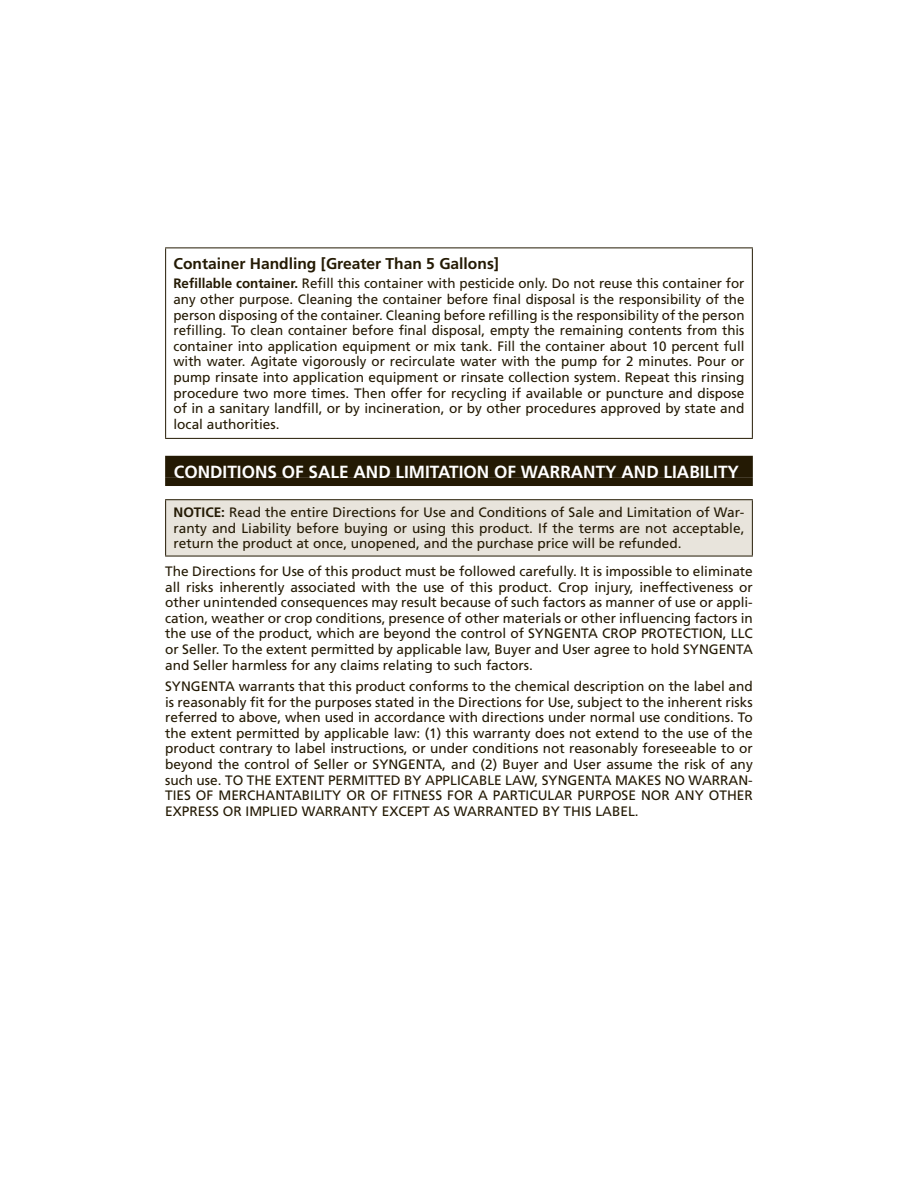
<style>
.page{position:relative;width:918px;height:1188px;background:#fff}
.page>*{position:absolute;margin:0;border:0;box-sizing:border-box;transform-origin:0 0}
.t1{font:700 17.55px "Frutiger LT Std";color:#fff}
.t2{font:700 15.6px "Frutiger LT Std";color:#241a04}
.t3{font:13.65px/15.6px "Frutiger LT Std";color:#241a04;text-align:justify}
.s1{font-weight:700}
</style>
<div class="page">
<div style="left:165px;top:456px;width:588px;height:22px;background:#241a04"></div>
<div style="left:165px;top:478px;width:588px;height:8px;background:#241a04"></div>
<hr style="left:165px;top:247px;width:588px;height:1px;background:#241a04">
<hr style="left:165px;top:248px;width:1px;height:190px;background:#241a04">
<hr style="left:752px;top:248px;width:1px;height:190px;background:#241a04">
<hr style="left:165px;top:438px;width:588px;height:1px;background:#241a04">
<div style="left:166px;top:500px;width:586px;height:56px;background:#e8e4dc"></div>
<hr style="left:165px;top:499px;width:588px;height:1px;background:#241a04">
<hr style="left:165px;top:500px;width:1px;height:56px;background:#241a04">
<hr style="left:752px;top:500px;width:1px;height:56px;background:#241a04">
<hr style="left:165px;top:556px;width:588px;height:1px;background:#241a04">
<p class="t2" style="left:173px;top:256px;width:327px">Container Handling [Greater Than 5 Gallons]</p>
<p class="t3" style="left:173px;top:276px;width:573px"><span class="s1">Refillable container.</span> Refill this container with pesticide only. Do not reuse this container for any other purpose. Cleaning the container before final disposal is the responsibility of the person disposing of the container. Cleaning before refilling is the responsibility of the person refilling. To clean container before final disposal, empty the remaining contents from this container into application equipment or mix tank. Fill the container about 10 percent full with water. Agitate vigorously or recirculate water with the pump for 2 minutes. Pour or pump rinsate into application equipment or rinsate collection system. Repeat this rinsing procedure two more times. Then offer for recycling if available or puncture and dispose of in a sanitary landfill, or by incineration, or by other procedures approved by state and local authorities.</p>
<p class="t1" style="left:174px;top:463px;width:567px">CONDITIONS OF SALE AND LIMITATION OF WARRANTY AND LIABILITY</p>
<p class="t3" style="left:173px;top:505px;width:573px"><span class="s1">NOTICE:</span> Read the entire Directions for Use and Conditions of Sale and Limitation of War&shy;ranty and Liability before buying or using this product. If the terms are not acceptable, return the product at once, unopened, and the purchase price will be refunded.</p>
<p class="t3" style="left:165px;top:564px;width:589px">The Directions for Use of this product must be followed carefully. It is impossible to eliminate all risks inherently associated with the use of this product. Crop injury, ineffectiveness or other unintended consequences may result because of such factors as manner of use or appli&shy;cation, weather or crop conditions, presence of other materials or other influencing factors in the use of the product, which are beyond the control of SYNGENTA CROP PROTECTION, LLC or Seller. To the extent permitted by applicable law, Buyer and User agree to hold SYNGENTA and Seller harmless for any claims relating to such factors.</p>
<p class="t3" style="left:165px;top:679px;width:589px">SYNGENTA warrants that this product conforms to the chemical description on the label and is reasonably fit for the purposes stated in the Directions for Use, subject to the inherent risks referred to above, when used in accordance with directions under normal use conditions. To the extent permitted by applicable law: (1) this warranty does not extend to the use of the product contrary to label instructions, or under conditions not reasonably foreseeable to or beyond the control of Seller or SYNGENTA, and (2) Buyer and User assume the risk of any such use. TO THE EXTENT PERMITTED BY APPLICABLE LAW, SYNGENTA MAKES NO WARRAN-TIES OF MERCHANTABILITY OR OF FITNESS FOR A PARTICULAR PURPOSE NOR ANY OTHER EXPRESS OR IMPLIED WARRANTY EXCEPT AS WARRANTED BY THIS LABEL.</p>
</div>
